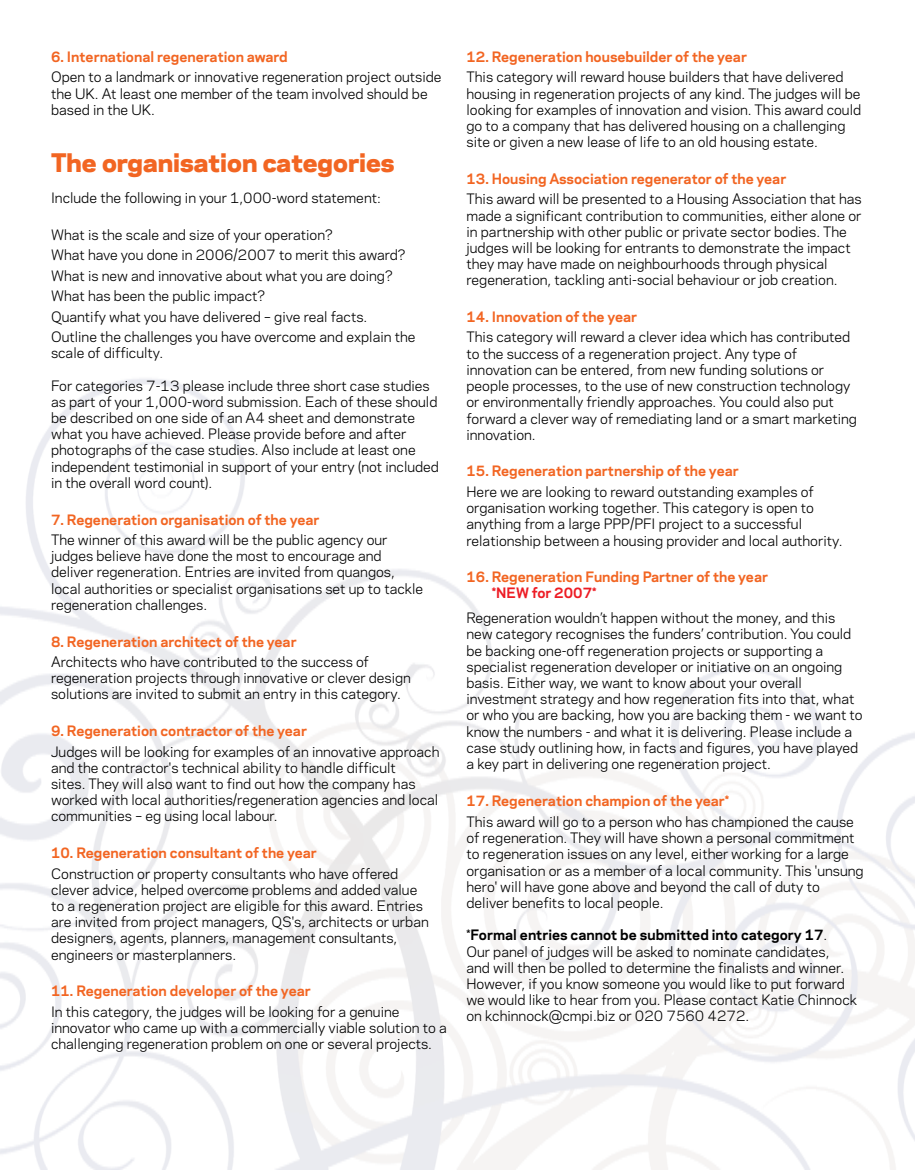
<style>
.page{position:relative;width:915px;height:1170px;background:#fff}
.page>*{position:absolute;margin:0;border:0;box-sizing:border-box;transform-origin:0 0}
.t1{font:800 24px "Galaxie Polaris";color:#f26522}
.t2{font:13.5px/16.2px "Galaxie Polaris";color:#000}
.t3{font:700 13.5px "Galaxie Polaris";color:#f26522}
.t4{font:700 13.5px "Galaxie Polaris";color:#ed1c24}
.s1{font-weight:700}
</style>
<div class="page">
<img style="left:0;top:379px;width:914px;height:790px">
<p class="t3" style="left:51px;top:47px;width:238px">6. International regeneration award</p>
<p class="t2" style="left:51px;top:68px;width:392px">Open to a landmark or innovative regeneration project outside the UK. At least one member of the team involved should be based in the UK.</p>
<h1 class="t1" style="left:51px;top:145px;width:345px">The organisation categories</h1>
<p class="t2" style="left:51px;top:189px;width:331px">Include the following in your 1,000-word statement:</p>
<p class="t2" style="left:51px;top:223px;width:366px;line-height:20.4px">What is the scale and size of your operation?<br>What have you done in 2006/2007 to merit this award?<br>What is new and innovative about what you are doing?<br>What has been the public impact?<br>Quantify what you have delivered – give real facts.<br>Outline the challenges you have overcome and explain the</p>
<p class="t2" style="left:51px;top:344px;width:114px">scale of difficulty.</p>
<p class="t2" style="left:51px;top:376px;width:389px">For categories 7-13 please include three short case studies as part of your 1,000-word submission. Each of these should be described on one side of an A4 sheet and demonstrate what you have achieved. Please provide before and after photographs of the case studies. Also include at least one independent testimonial in support of your entry (not included in the overall word count).</p>
<p class="t3" style="left:51px;top:509px;width:270px">7. Regeneration organisation of the year</p>
<p class="t2" style="left:51px;top:531px;width:373px">The winner of this award will be the public agency our judges believe have done the most to encourage and deliver regeneration. Entries are invited from quangos, local authorities or specialist organisations set up to tackle regeneration challenges.</p>
<p class="t3" style="left:51px;top:631px;width:247px">8. Regeneration architect of the year</p>
<p class="t2" style="left:51px;top:653px;width:361px">Architects who have contributed to the success of regeneration projects through innovative or clever design solutions are invited to submit an entry in this category.</p>
<p class="t3" style="left:51px;top:720px;width:257px">9. Regeneration contractor of the year</p>
<p class="t2" style="left:51px;top:742px;width:390px">Judges will be looking for examples of an innovative approach and the contractor's technical ability to handle difficult<br>sites. They will also want to find out how the company has worked with local authorities/regeneration agencies and local communities – eg using local labour.</p>
<p class="t3" style="left:51px;top:842px;width:267px">10. Regeneration consultant of the year</p>
<p class="t2" style="left:51px;top:864px;width:379px">Construction or property consultants who have offered clever advice, helped overcome problems and added value to a regeneration project are eligible for this award. Entries are invited from project managers, QS's, architects or urban designers, agents, planners, management consultants, engineers or masterplanners.</p>
<p class="t3" style="left:51px;top:980px;width:261px">11. Regeneration developer of the year</p>
<p class="t2" style="left:51px;top:1002px;width:397px">In this category, the judges will be looking for a genuine innovator who came up with a commercially viable solution to a challenging regeneration problem on one or several projects.</p>
<p class="t3" style="left:466px;top:47px;width:282px">12. Regeneration housebuilder of the year</p>
<p class="t2" style="left:466px;top:68px;width:396px">This category will reward house builders that have delivered housing in regeneration projects of any kind. The judges will be looking for examples of innovation and vision. This award could go to a company that has delivered housing on a challenging site or given a new lease of life to an old housing estate.</p>
<p class="t3" style="left:466px;top:168px;width:321px">13. Housing Association regenerator of the year</p>
<p class="t2" style="left:466px;top:190px;width:396px">This award will be presented to a Housing Association that has made a significant contribution to communities, either alone or in partnership with other public or private sector bodies. The judges will be looking for entrants to demonstrate the impact they may have made on neighbourhoods through physical regeneration, tackling anti-social behaviour or job creation.</p>
<p class="t3" style="left:466px;top:307px;width:172px">14. Innovation of the year</p>
<p class="t2" style="left:466px;top:328px;width:392px">This category will reward a clever idea which has contributed to the success of a regeneration project. Any type of innovation can be entered, from new funding solutions or people processes, to the use of new construction technology or environmentally friendly approaches. You could also put forward a clever way of remediating land or a smart marketing innovation.</p>
<p class="t3" style="left:466px;top:461px;width:274px">15. Regeneration partnership of the year</p>
<p class="t2" style="left:466px;top:483px;width:377px">Here we are looking to reward outstanding examples of organisation working together. This category is open to anything from a large PPP/PFI project to a successful relationship between a housing provider and local authority.</p>
<p class="t3" style="left:466px;top:567px;width:303px">16. Regeneration Funding Partner of the year</p>
<p class="t4" style="left:491px;top:583px;width:106px">*NEW for 2007*</p>
<p class="t2" style="left:466px;top:609px;width:397px">Regeneration wouldn’t happen without the money, and this new category recognises the funders’ contribution. You could be backing one-off regeneration projects or supporting a specialist regeneration developer or initiative on an ongoing basis. Either way, we want to know about your overall investment strategy and how regeneration fits into that, what or who you are backing, how you are backing them - we want to know the numbers - and what it is delivering. Please include a case study outlining how, in facts and figures, you have played a key part in delivering one regeneration project.</p>
<p class="t3" style="left:466px;top:791px;width:264px">17. Regeneration champion of the year*</p>
<p class="t2" style="left:466px;top:812px;width:398px">This award will go to a person who has championed the cause of regeneration. They will have shown a personal commitment to regeneration issues on any level, either working for a large organisation or as a member of a local community. This 'unsung hero' will have gone above and beyond the call of duty to deliver benefits to local people.</p>
<p class="t2" style="left:466px;top:926px;width:392px">*<span class="s1">Formal entries cannot be submitted into category 17</span>.<br>Our panel of judges will be asked to nominate candidates,<br>and will then be polled to determine the finalists and winner.<br>However, if you know someone you would like to put forward we would like to hear from you. Please contact Katie Chinnock on kchinnock@cmpi.biz or 020 7560 4272.</p>
</div>
